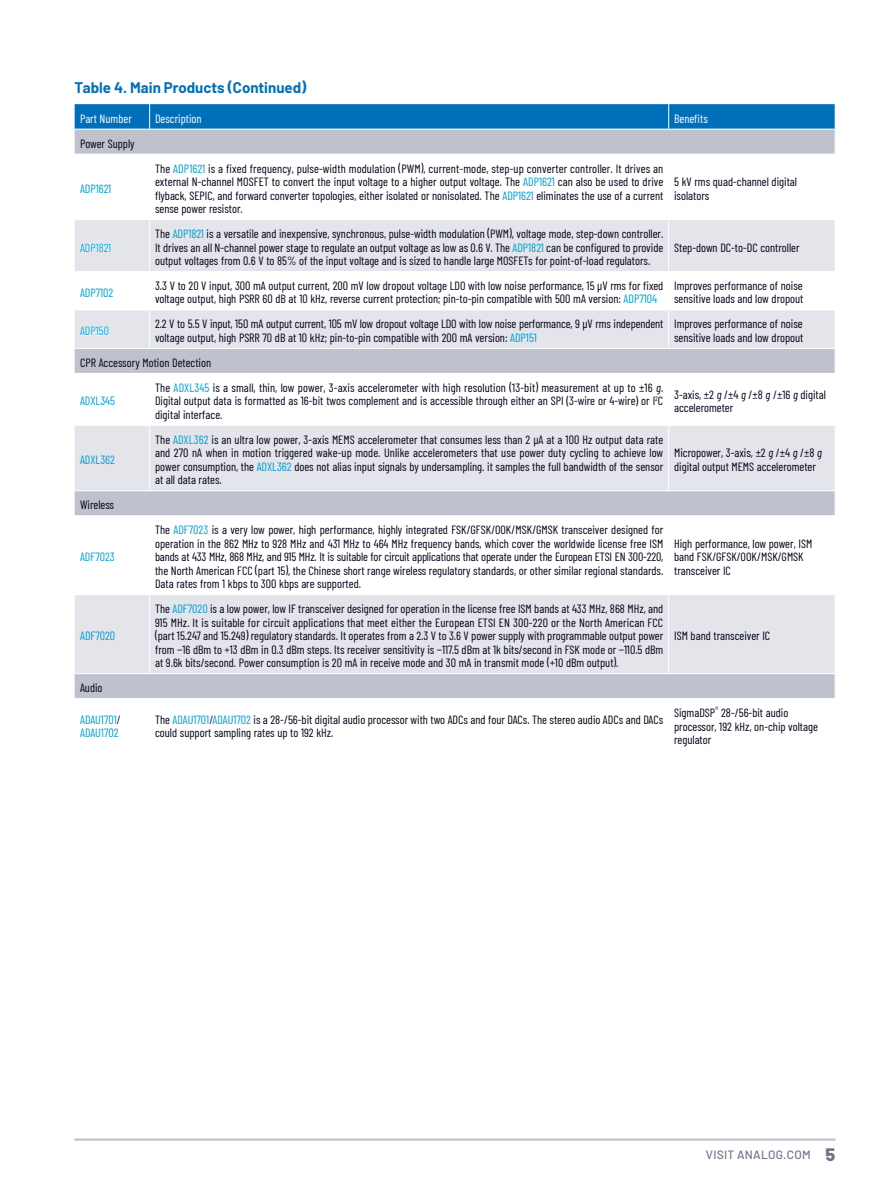
<style>
.page{position:relative;width:891px;height:1188px;background:#fff}
.page>*{position:absolute;margin:0;border:0;box-sizing:border-box;transform-origin:0 0}
.t1{font:700 15px "Barlow";color:#006fb9}
.t2{font:12px/13.5px "Barlow Condensed";color:#010116}
.t3{font:12px/13.5px "Barlow Condensed";color:#009dd4}
.t4{font:12px "Barlow Condensed";color:#fff}
.t5{font:500 12px "Barlow";letter-spacing:.02em;color:#717486}
.s1{color:#009dd4}
.s2{font-style:italic}
.s3{color:#231f20}
.s4{font-weight:800;font-size:18px}
</style>
<div class="page">
<hr style="left:74px;top:1139px;width:761px;height:2px;background:#bfc2cd">
<div style="left:75px;top:674px;width:760px;height:24px;background:#bfc2cd"></div>
<svg style="left:75px;top:220px;width:760px;height:453px;fill:#e4e5ea"></svg>
<svg style="left:75px;top:104px;width:761px;height:50px;background:#619ac4"></svg>
<hr style="left:75px;top:129px;width:75px;height:1px;background:#fff">
<hr style="left:150px;top:129px;width:519px;height:1px;background:#fff">
<hr style="left:669px;top:129px;width:167px;height:1px;background:#fff">
<hr style="left:75px;top:373px;width:75px;height:1px;background:#fff">
<hr style="left:75px;top:425px;width:75px;height:1px;background:#fff">
<hr style="left:75px;top:594px;width:75px;height:1px;background:#fff">
<hr style="left:150px;top:373px;width:519px;height:1px;background:#fff">
<hr style="left:150px;top:425px;width:519px;height:1px;background:#fff">
<hr style="left:150px;top:594px;width:519px;height:1px;background:#fff">
<hr style="left:669px;top:373px;width:167px;height:1px;background:#fff">
<hr style="left:669px;top:425px;width:167px;height:1px;background:#fff">
<hr style="left:669px;top:594px;width:167px;height:1px;background:#fff">
<hr style="left:149px;top:374px;width:1px;height:51px;background:#fff">
<hr style="left:149px;top:426px;width:1px;height:64px;background:#fff">
<hr style="left:149px;top:516px;width:1px;height:78px;background:#fff">
<hr style="left:149px;top:595px;width:1px;height:78px;background:#fff">
<hr style="left:668px;top:374px;width:1px;height:51px;background:#fff">
<hr style="left:668px;top:426px;width:1px;height:64px;background:#fff">
<hr style="left:668px;top:516px;width:1px;height:78px;background:#fff">
<hr style="left:668px;top:595px;width:1px;height:78px;background:#fff">
<hr style="left:75px;top:271px;width:75px;height:1px;background:#fff">
<hr style="left:75px;top:310px;width:75px;height:1px;background:#fff">
<hr style="left:75px;top:348px;width:75px;height:1px;background:#fff">
<hr style="left:150px;top:271px;width:519px;height:1px;background:#fff">
<hr style="left:150px;top:310px;width:519px;height:1px;background:#fff">
<hr style="left:150px;top:348px;width:519px;height:1px;background:#fff">
<hr style="left:669px;top:271px;width:167px;height:1px;background:#fff">
<hr style="left:669px;top:310px;width:167px;height:1px;background:#fff">
<hr style="left:669px;top:348px;width:167px;height:1px;background:#fff">
<hr style="left:149px;top:220px;width:1px;height:51px;background:#fff">
<hr style="left:149px;top:272px;width:1px;height:38px;background:#fff">
<hr style="left:149px;top:310px;width:1px;height:38px;background:#fff">
<hr style="left:668px;top:220px;width:1px;height:51px;background:#fff">
<hr style="left:668px;top:272px;width:1px;height:38px;background:#fff">
<hr style="left:668px;top:310px;width:1px;height:38px;background:#fff">
<hr style="left:75px;top:490px;width:75px;height:1px;background:#fff">
<hr style="left:150px;top:490px;width:519px;height:1px;background:#fff">
<hr style="left:669px;top:490px;width:167px;height:1px;background:#fff">
<hr style="left:75px;top:515px;width:75px;height:1px;background:#fff">
<hr style="left:150px;top:515px;width:519px;height:1px;background:#fff">
<hr style="left:669px;top:515px;width:167px;height:1px;background:#fff">
<svg style="left:79px;top:242px;width:32px;height:10px"></svg>
<svg style="left:79px;top:287px;width:35px;height:11px"></svg>
<svg style="left:79px;top:326px;width:30px;height:10px"></svg>
<p class="t1" style="left:75px;top:76px;width:233px">Table 4. Main Products (Continued)</p>
<p class="t4" style="left:80px;top:110px;width:53px">Part Number</p>
<p class="t4" style="left:155px;top:110px;width:48px">Description</p>
<p class="t4" style="left:674px;top:110px;width:35px">Benefits</p>
<p class="t2" style="left:80px;top:136px;width:56px">Power Supply</p>
<p class="t3" style="left:80px;top:181px;width:33px">ADP1621</p>
<p class="t2" style="left:155px;top:161px;width:510px;text-align:justify">The <span class="s1">ADP1621</span> is a fixed frequency, pulse-width modulation (PWM), current-mode, step-up converter controller. It drives an external N-channel MOSFET to convert the input voltage to a higher output voltage. The <span class="s1">ADP1621</span> can also be used to drive flyback, SEPIC, and forward converter topologies, either isolated or nonisolated. The <span class="s1">ADP1621</span> eliminates the use of a current sense power resistor.</p>
<p class="t2" style="left:674px;top:174px;width:124px">5 kV rms quad-channel digital isolators</p>
<p class="t3" style="left:80px;top:240px;width:33px">ADP1821</p>
<p class="t2" style="left:155px;top:226px;width:510px;text-align:justify">The <span class="s1">ADP1821</span> is a versatile and inexpensive, synchronous, pulse-width modulation (PWM), voltage mode, step-down controller.<br>It drives an all N-channel power stage to regulate an output voltage as low as 0.6 V. The <span class="s1">ADP1821</span> can be configured to provide output voltages from 0.6 V to 85% of the input voltage and is sized to handle large MOSFETs for point-of-load regulators.</p>
<p class="t2" style="left:674px;top:240px;width:127px">Step-down DC-to-DC controller</p>
<p class="t3" style="left:80px;top:285px;width:35px">ADP7102</p>
<p class="t2" style="left:155px;top:278px;width:510px">3.3 V to 20 V input, 300 mA output current, 200 mV low dropout voltage LDO with low noise performance, 15 μV rms for fixed voltage output, high PSRR 60 dB at 10 kHz, reverse current protection; pin-to-pin compatible with 500 mA version: <span class="s1">ADP7104</span></p>
<p class="t2" style="left:674px;top:278px;width:131px">Improves performance of noise sensitive loads and low dropout</p>
<p class="t3" style="left:80px;top:323px;width:31px">ADP150</p>
<p class="t2" style="left:155px;top:317px;width:510px">2.2 V to 5.5 V input, 150 mA output current, 105 mV low dropout voltage LDO with low noise performance, 9 μV rms independent voltage output, high PSRR 70 dB at 10 kHz; pin-to-pin compatible with 200 mA version: <span class="s1">ADP151</span></p>
<p class="t2" style="left:674px;top:317px;width:131px">Improves performance of noise sensitive loads and low dropout</p>
<p class="t2" style="left:80px;top:355px;width:133px">CPR Accessory Motion Detection</p>
<p class="t3" style="left:80px;top:393px;width:37px">ADXL345</p>
<p class="t2" style="left:155px;top:380px;width:510px;text-align:justify">The <span class="s1">ADXL345</span> is a small, thin, low power, 3-axis accelerometer with high resolution (13-bit) measurement at up to ±16 <span class="s2">g</span>.<br>Digital output data is formatted as 16-bit twos complement and is accessible through either an SPI (3-wire or 4-wire) or I<sup>2</sup>C digital interface.</p>
<p class="t2" style="left:674px;top:387px;width:153px">3-axis, ±2 <span class="s2">g</span> /±4 <span class="s2">g</span> /±8 <span class="s2">g</span> /±16 <span class="s2">g</span> digital accelerometer</p>
<p class="t3" style="left:80px;top:452px;width:36px">ADXL362</p>
<p class="t2" style="left:80px;top:497px;width:36px">Wireless</p>
<p class="t3" style="left:80px;top:549px;width:36px">ADF7023</p>
<p class="t3" style="left:80px;top:628px;width:37px">ADF7020</p>
<p class="t2" style="left:155px;top:432px;width:510px;text-align:justify">The <span class="s1">ADXL362</span> is an ultra low power, 3-axis MEMS accelerometer that consumes less than 2 μA at a 100 Hz output data rate and 270 nA when in motion triggered wake-up mode. Unlike accelerometers that use power duty cycling to achieve low power consumption, the <span class="s1">ADXL362</span> does not alias input signals by undersampling. it samples the full bandwidth of the sensor at all data rates.</p>
<p class="t2" style="left:674px;top:445px;width:149px">Micropower, 3-axis, ±2 <span class="s2">g</span> /±4 <span class="s2">g</span> /±8 <span class="s2">g </span>digital output MEMS accelerometer</p>
<p class="t2" style="left:155px;top:522px;width:510px;text-align:justify">The <span class="s1">ADF7023</span> is a very low power, high performance, highly integrated FSK/GFSK/OOK/MSK/GMSK transceiver designed for operation in the 862 MHz to 928 MHz and 431 MHz to 464 MHz frequency bands, which cover the worldwide license free ISM bands at 433 MHz, 868 MHz, and 915 MHz. It is suitable for circuit applications that operate under the European ETSI EN 300-220, the North American FCC (part 15), the Chinese short range wireless regulatory standards, or other similar regional standards.<br>Data rates from 1 kbps to 300 kbps are supported.</p>
<p class="t2" style="left:155px;top:601px;width:510px;text-align:justify">The <span class="s1">ADF7020</span> is a low power, low IF transceiver designed for operation in the license free ISM bands at 433 MHz, 868 MHz, and 915 MHz. It is suitable for circuit applications that meet either the European ETSI EN 300-220 or the North American FCC (part 15.247 and 15.249) regulatory standards. It operates from a 2.3 V to 3.6 V power supply with programmable output power from −16 dBm to +13 dBm in 0.3 dBm steps. Its receiver sensitivity is −117.5 dBm at 1k bits/second in FSK mode or −110.5 dBm at 9.6k bits/second. Power consumption is 20 mA in receive mode and 30 mA in transmit mode (+10 dBm output).</p>
<p class="t2" style="left:674px;top:536px;width:140px">High performance, low power, ISM band FSK/GFSK/OOK/MSK/GMSK transceiver IC</p>
<p class="t2" style="left:674px;top:628px;width:98px">ISM band transceiver IC</p>
<p class="t2" style="left:80px;top:680px;width:24px">Audio</p>
<p class="t3" style="left:80px;top:712px;width:42px">ADAU1701<span class="s3">/<br></span>ADAU1702</p>
<p class="t2" style="left:155px;top:712px;width:510px">The <span class="s1">ADAU1701</span><span class="s3">/</span><span class="s1">ADAU1702</span> is a 28-/56-bit digital audio processor with two ADCs and four DACs. The stereo audio ADCs and DACs could support sampling rates up to 192 kHz.</p>
<p class="t2" style="left:674px;top:705px;width:145px">SigmaDSP<sup>®</sup> 28-/56-bit audio processor, 192 kHz, on-chip voltage regulator</p>
<p class="t5" style="left:706px;top:1146px;width:131px">VISIT ANALOG.COM <span class="s4">5</span></p>
</div>
